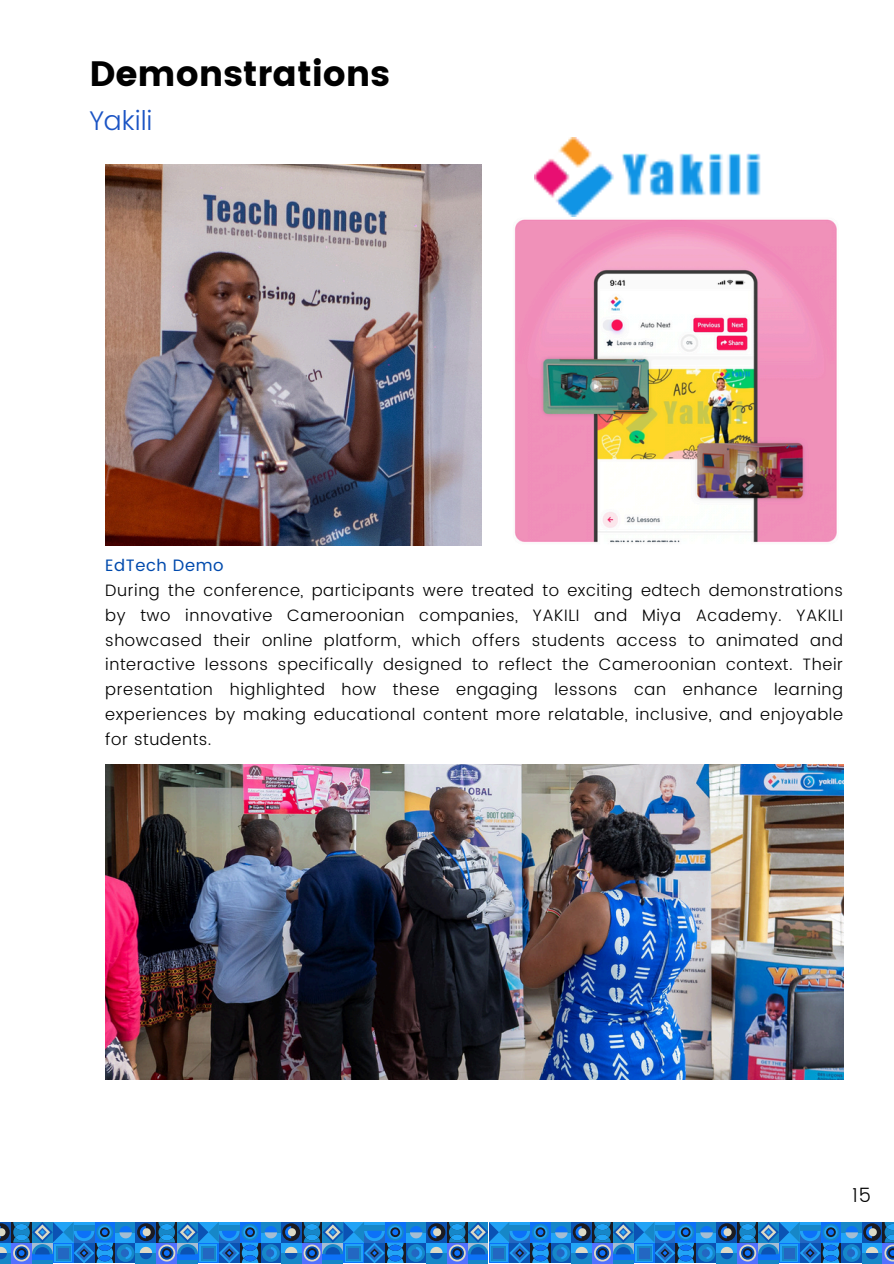
<style>
.page{position:relative;width:894px;height:1264px;background:#fff}
.page>*{position:absolute;margin:0;border:0;box-sizing:border-box;transform-origin:0 0}
.t1{font:35.25px "Poppins";color:#000}
.t2{font:300 27px "Poppins";color:#1b54c4}
.t3{font:300 19.5px "Poppins";color:#000}
.t4{font:300 16.5px/24.8px "Poppins";letter-spacing:.035em;color:#000;text-align:justify}
.t5{font:16.5px "Poppins";letter-spacing:.035em;color:#004aad}
</style>
<div class="page">
<div style="left:116px;top:1221px;width:20px;height:20px;background:#21a3f6"></div>
<div style="left:116px;top:1221px;width:20px;height:11px;background:#1687c8"></div>
<svg style="left:119px;top:1226px;width:13px;height:12px"></svg>
<div style="left:0;top:1252px;width:11px;height:11px;background:#1687c8"></div>
<svg style="left:116px;top:1242px;width:20px;height:20px"></svg>
<div style="left:117px;top:1244px;width:17px;height:17px;background:#1687c8;border-radius:50%"></div>
<svg style="left:121px;top:1246px;width:11px;height:12px"></svg>
<div style="left:95px;top:1221px;width:20px;height:20px;background:#0c71f8"></div>
<div style="left:11px;top:1243px;width:20px;height:20px;background:#5271ff"></div>
<svg style="left:113px;top:1242px;width:2px;height:20px"></svg>
<hr style="left:32px;top:1259px;width:20px;height:4px;background:#1687c8">
<svg style="left:0;top:1221px;width:113px;height:41px;background:#2a7dc9"></svg>
<div style="left:261px;top:1221px;width:20px;height:20px;background:linear-gradient(to right,#21a3f6,#21a3f6)"></div>
<div style="left:261px;top:1221px;width:20px;height:11px;background:#1687c8"></div>
<svg style="left:265px;top:1226px;width:12px;height:12px"></svg>
<div style="left:135px;top:1243px;width:21px;height:20px;background:#21a3f6"></div>
<div style="left:135px;top:1252px;width:21px;height:11px;background:#1687c8"></div>
<svg style="left:140px;top:1246px;width:12px;height:13px"></svg>
<div style="left:261px;top:1242px;width:20px;height:20px;background:#0b53b4"></div>
<div style="left:262px;top:1244px;width:18px;height:17px;background:#1687c8;border-radius:50%"></div>
<svg style="left:266px;top:1246px;width:11px;height:12px"></svg>
<div style="left:135px;top:1222px;width:21px;height:20px;background:#0b53b4"></div>
<svg style="left:137px;top:1223px;width:18px;height:18px"></svg>
<svg style="left:140px;top:1226px;width:11px;height:12px"></svg>
<svg style="left:258px;top:1222px;width:2px;height:19px"></svg>
<div style="left:156px;top:1243px;width:21px;height:20px;background:#5271ff"></div>
<svg style="left:258px;top:1242px;width:2px;height:20px"></svg>
<div style="left:156px;top:1222px;width:21px;height:20px;background:#1b1b22"></div>
<hr style="left:177px;top:1259px;width:20px;height:4px;background:#1687c8">
<svg style="left:158px;top:1222px;width:100px;height:40px;background:#237ccc"></svg>
<svg style="left:406px;top:1232px;width:20px;height:9px"></svg>
<div style="left:406px;top:1221px;width:20px;height:11px;background:#1687c8"></div>
<svg style="left:410px;top:1226px;width:12px;height:12px"></svg>
<div style="left:281px;top:1243px;width:20px;height:20px;background:#21a3f6"></div>
<div style="left:281px;top:1252px;width:20px;height:11px;background:#1687c8"></div>
<svg style="left:285px;top:1246px;width:12px;height:13px"></svg>
<div style="left:406px;top:1242px;width:20px;height:20px;background:#0b53b4"></div>
<div style="left:407px;top:1244px;width:18px;height:17px;background:#1687c8;border-radius:50%"></div>
<svg style="left:411px;top:1247px;width:11px;height:11px"></svg>
<svg style="left:281px;top:1222px;width:20px;height:20px"></svg>
<svg style="left:282px;top:1223px;width:18px;height:18px"></svg>
<svg style="left:285px;top:1226px;width:11px;height:12px"></svg>
<svg style="left:403px;top:1222px;width:2px;height:19px"></svg>
<div style="left:301px;top:1243px;width:21px;height:20px;background:#5271ff"></div>
<svg style="left:403px;top:1242px;width:2px;height:20px"></svg>
<div style="left:301px;top:1222px;width:21px;height:20px;background:#1b1b22"></div>
<hr style="left:322px;top:1259px;width:20px;height:4px;background:#1687c8">
<svg style="left:303px;top:1222px;width:100px;height:40px;background:#237ccc"></svg>
<svg style="left:551px;top:1232px;width:20px;height:9px"></svg>
<div style="left:551px;top:1221px;width:20px;height:11px;background:#1687c8"></div>
<svg style="left:555px;top:1226px;width:12px;height:12px"></svg>
<div style="left:426px;top:1243px;width:20px;height:20px;background:#21a3f6"></div>
<div style="left:426px;top:1252px;width:20px;height:11px;background:#1687c8"></div>
<svg style="left:430px;top:1246px;width:12px;height:13px"></svg>
<svg style="left:551px;top:1242px;width:20px;height:20px"></svg>
<div style="left:552px;top:1244px;width:18px;height:17px;background:#1687c8;border-radius:50%"></div>
<svg style="left:556px;top:1247px;width:11px;height:11px"></svg>
<svg style="left:426px;top:1222px;width:20px;height:20px"></svg>
<svg style="left:427px;top:1223px;width:18px;height:18px"></svg>
<svg style="left:430px;top:1226px;width:11px;height:12px"></svg>
<div style="left:530px;top:1221px;width:20px;height:20px;background:#0c71f8"></div>
<div style="left:446px;top:1243px;width:21px;height:20px;background:#5271ff"></div>
<div style="left:530px;top:1242px;width:20px;height:20px;background:#1b1b22"></div>
<div style="left:446px;top:1222px;width:21px;height:20px;background:#1b1b22"></div>
<hr style="left:467px;top:1259px;width:21px;height:4px;background:#1687c8">
<svg style="left:448px;top:1221px;width:101px;height:41px;background:#2b7fcd"></svg>
<svg style="left:696px;top:1232px;width:20px;height:9px"></svg>
<div style="left:696px;top:1221px;width:20px;height:11px;background:#1687c8"></div>
<svg style="left:700px;top:1226px;width:12px;height:12px"></svg>
<div style="left:571px;top:1243px;width:20px;height:20px;background:#21a3f6"></div>
<div style="left:571px;top:1252px;width:20px;height:11px;background:#1687c8"></div>
<svg style="left:575px;top:1246px;width:12px;height:13px"></svg>
<svg style="left:696px;top:1242px;width:20px;height:20px"></svg>
<svg style="left:697px;top:1244px;width:18px;height:17px"></svg>
<svg style="left:701px;top:1246px;width:11px;height:12px"></svg>
<svg style="left:571px;top:1222px;width:20px;height:20px"></svg>
<svg style="left:572px;top:1223px;width:18px;height:18px"></svg>
<svg style="left:575px;top:1226px;width:11px;height:12px"></svg>
<div style="left:675px;top:1221px;width:21px;height:20px;background:#0c71f8"></div>
<div style="left:592px;top:1243px;width:20px;height:20px;background:#5271ff"></div>
<div style="left:675px;top:1242px;width:21px;height:20px;background:#1b1b22"></div>
<div style="left:592px;top:1222px;width:20px;height:20px;background:#1b1b22"></div>
<hr style="left:612px;top:1259px;width:21px;height:4px;background:#1687c8">
<svg style="left:594px;top:1221px;width:100px;height:41px;background:#287fcd"></svg>
<svg style="left:841px;top:1232px;width:20px;height:9px"></svg>
<div style="left:841px;top:1221px;width:20px;height:11px;background:#1687c8"></div>
<svg style="left:845px;top:1226px;width:12px;height:12px"></svg>
<div style="left:716px;top:1243px;width:20px;height:20px;background:#21a3f6"></div>
<div style="left:716px;top:1252px;width:20px;height:11px;background:#1687c8"></div>
<svg style="left:720px;top:1246px;width:12px;height:13px"></svg>
<svg style="left:841px;top:1242px;width:20px;height:20px"></svg>
<svg style="left:842px;top:1244px;width:18px;height:17px"></svg>
<svg style="left:846px;top:1246px;width:11px;height:12px"></svg>
<svg style="left:716px;top:1222px;width:20px;height:20px"></svg>
<svg style="left:717px;top:1223px;width:18px;height:18px"></svg>
<svg style="left:720px;top:1226px;width:11px;height:12px"></svg>
<svg style="left:839px;top:1222px;width:2px;height:19px"></svg>
<div style="left:737px;top:1243px;width:20px;height:20px;background:#5271ff"></div>
<svg style="left:839px;top:1242px;width:2px;height:20px"></svg>
<div style="left:737px;top:1222px;width:20px;height:20px;background:#1b1b22"></div>
<hr style="left:757px;top:1259px;width:21px;height:4px;background:#1687c8">
<svg style="left:739px;top:1222px;width:100px;height:40px;background:#237ccc"></svg>
<div style="left:861px;top:1243px;width:20px;height:20px;background:#21a3f6"></div>
<div style="left:861px;top:1252px;width:20px;height:11px;background:#1687c8"></div>
<svg style="left:865px;top:1246px;width:13px;height:13px"></svg>
<svg style="left:861px;top:1222px;width:20px;height:20px"></svg>
<svg style="left:862px;top:1223px;width:18px;height:18px"></svg>
<svg style="left:865px;top:1226px;width:11px;height:12px"></svg>
<div style="left:882px;top:1243px;width:11px;height:20px;background:#5271ff"></div>
<div style="left:882px;top:1222px;width:11px;height:20px;background:#1b1b22"></div>
<svg style="left:884px;top:1222px;width:9px;height:39px"></svg>
<img style="left:105px;top:164px;width:376px;height:381px">
<img style="left:514px;top:219px;width:323px;height:324px">
<img style="left:534px;top:138px;width:227px;height:79px">
<img style="left:105px;top:764px;width:738px;height:315px">
<p class="t1" style="left:89px;top:54px;width:302px">Demonstrations</p>
<p class="t2" style="left:89px;top:105px;width:65px">Yakili</p>
<h1 class="t5" style="left:105px;top:556px;width:120px">EdTech Demo</h1>
<h2 class="t4" style="left:105px;top:578px;width:739px">During the conference, participants were treated to exciting edtech demonstrations by two innovative Cameroonian companies, YAKILI and Miya Academy. YAKILI showcased their online platform, which offers students access to animated and interactive lessons specifically designed to reflect the Cameroonian context. Their presentation highlighted how these engaging lessons can enhance learning experiences by making educational content more relatable, inclusive, and enjoyable for students.</h2>
<p class="t3" style="left:852px;top:1183px;width:20px">15</p>
</div>
